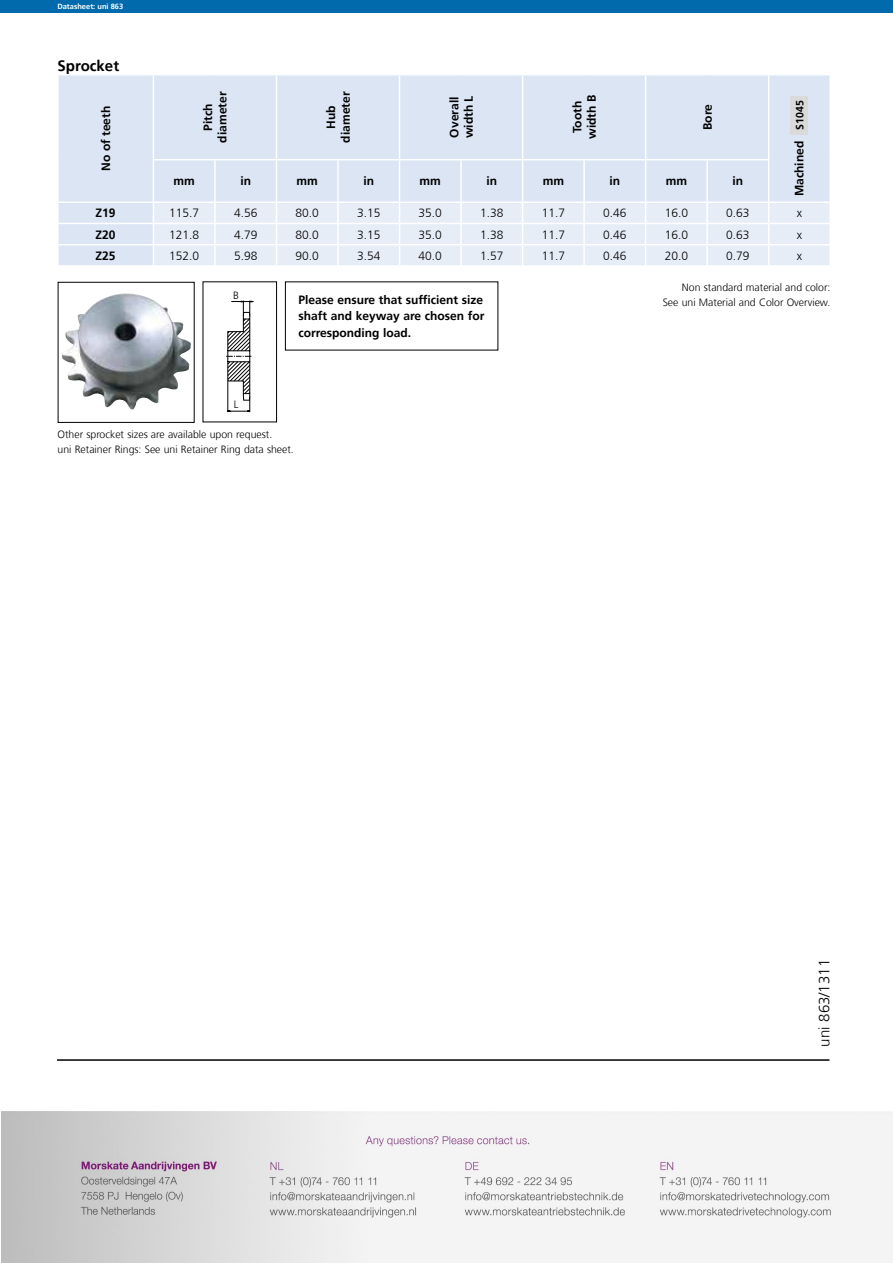
<style>
.page{position:relative;width:893px;height:1263px;background:#fff}
.page>*{position:absolute;margin:0;border:0;box-sizing:border-box;transform-origin:0 0}
.t1{font:300 15px "Frutiger";color:#000}
.t2{font:700 15px "Frutiger";color:#000}
.t3{font:700 12px/14.4px "Frutiger";color:#000;text-align:center}
.t4{font:300 12px "Frutiger";color:#000}
.t5{font:300 10.5px/15px "Frutiger";color:#000;text-align:right}
.t6{font:700 7.5px "Frutiger";color:#fff}
.s1{font-size:10.5px}
</style>
<div class="page">
<img style="left:62px;top:294px;width:115px;height:115px">
<div style="left:203px;top:282px;width:74px;height:140px;border:1px solid #000"></div>
<svg style="left:226px;top:300px;width:28px;height:112px"></svg>
<div style="left:0;top:0;width:893px;height:13px;background:#006aac"></div>
<hr style="left:57px;top:1060px;width:772px;height:1px;background:#000">
<div style="left:59px;top:75px;width:770px;height:190px;background:#dbe5f3"></div>
<hr style="left:153px;top:75px;width:1px;height:84px;background:#fff">
<hr style="left:276px;top:75px;width:1px;height:84px;background:#fff">
<hr style="left:399px;top:75px;width:1px;height:84px;background:#fff">
<hr style="left:522px;top:75px;width:1px;height:84px;background:#fff">
<hr style="left:645px;top:75px;width:1px;height:84px;background:#fff">
<hr style="left:768px;top:75px;width:1px;height:84px;background:#fff">
<hr style="left:153px;top:159px;width:62px;height:1px;background:#fff">
<hr style="left:153px;top:160px;width:1px;height:41px;background:#fff">
<hr style="left:215px;top:159px;width:61px;height:1px;background:#fff">
<hr style="left:214px;top:160px;width:2px;height:41px;background:#fff">
<hr style="left:276px;top:159px;width:62px;height:1px;background:#fff">
<hr style="left:276px;top:160px;width:1px;height:41px;background:#fff">
<hr style="left:338px;top:159px;width:61px;height:1px;background:#fff">
<hr style="left:337px;top:160px;width:2px;height:41px;background:#fff">
<hr style="left:399px;top:159px;width:62px;height:1px;background:#fff">
<hr style="left:399px;top:160px;width:1px;height:41px;background:#fff">
<hr style="left:461px;top:159px;width:62px;height:1px;background:#fff">
<hr style="left:460px;top:160px;width:2px;height:41px;background:#fff">
<hr style="left:523px;top:159px;width:61px;height:1px;background:#fff">
<hr style="left:522px;top:160px;width:1px;height:41px;background:#fff">
<hr style="left:584px;top:159px;width:62px;height:1px;background:#fff">
<hr style="left:583px;top:160px;width:2px;height:41px;background:#fff">
<hr style="left:646px;top:159px;width:61px;height:1px;background:#fff">
<hr style="left:645px;top:160px;width:1px;height:41px;background:#fff">
<hr style="left:707px;top:159px;width:62px;height:1px;background:#fff">
<hr style="left:706px;top:160px;width:2px;height:41px;background:#fff">
<hr style="left:768px;top:160px;width:1px;height:41px;background:#fff">
<hr style="left:57px;top:201px;width:96px;height:2px;background:#fff">
<hr style="left:153px;top:201px;width:62px;height:2px;background:#fff">
<hr style="left:215px;top:201px;width:61px;height:2px;background:#fff">
<hr style="left:276px;top:201px;width:62px;height:2px;background:#fff">
<hr style="left:338px;top:201px;width:61px;height:2px;background:#fff">
<hr style="left:399px;top:201px;width:62px;height:2px;background:#fff">
<hr style="left:461px;top:201px;width:62px;height:2px;background:#fff">
<hr style="left:523px;top:201px;width:61px;height:2px;background:#fff">
<hr style="left:584px;top:201px;width:62px;height:2px;background:#fff">
<hr style="left:646px;top:201px;width:61px;height:2px;background:#fff">
<hr style="left:707px;top:201px;width:62px;height:2px;background:#fff">
<hr style="left:769px;top:201px;width:62px;height:2px;background:#fff">
<hr style="left:57px;top:223px;width:96px;height:1px;background:#fff">
<hr style="left:57px;top:244px;width:96px;height:1px;background:#fff">
<svg style="left:153px;top:203px;width:677px;height:62px"></svg>
<hr style="left:829px;top:245px;width:2px;height:20px;background:#fff">
<div style="left:791px;top:96px;width:17px;height:38px;background:#dadada"></div>
<img style="left:1px;top:1111px;width:892px;height:152px">
<p class="t6" style="left:57px;top:2px;width:67px">Datasheet: uni 863</p>
<p class="t2" style="left:58px;top:57px;width:63px">Sprocket</p>
<p class="t3" style="left:99px;top:171px;width:66px;rotate:-90deg">No of teeth</p>
<p class="t3" style="left:201px;top:142px;width:52px;rotate:-90deg">Pitch diameter</p>
<p class="t3" style="left:324px;top:142px;width:52px;rotate:-90deg">Hub diameter</p>
<p class="t3" style="left:447px;top:138px;width:44px;text-align:left;rotate:-90deg">Overall width L</p>
<p class="t3" style="left:570px;top:139px;width:46px;rotate:-90deg">Tooth width B</p>
<p class="t3" style="left:700px;top:130px;width:27px;rotate:-90deg">Bore</p>
<p class="t3" style="left:792px;top:196px;width:97px;rotate:-90deg">Machined <span class="s1">S1045</span></p>
<p class="t3" style="left:173px;top:174px;width:23px">mm</p>
<p class="t3" style="left:240px;top:174px;width:12px">in</p>
<p class="t3" style="left:297px;top:174px;width:23px">mm</p>
<p class="t3" style="left:363px;top:174px;width:12px">in</p>
<p class="t3" style="left:420px;top:174px;width:23px">mm</p>
<p class="t3" style="left:486px;top:174px;width:12px">in</p>
<p class="t3" style="left:543px;top:174px;width:23px">mm</p>
<p class="t3" style="left:610px;top:174px;width:12px">in</p>
<p class="t3" style="left:666px;top:174px;width:23px">mm</p>
<p class="t3" style="left:733px;top:174px;width:12px">in</p>
<p class="t3" style="left:96px;top:206px;width:22px">Z19</p>
<p class="t4" style="left:169px;top:206px;width:32px">115.7</p>
<p class="t4" style="left:234px;top:206px;width:25px">4.56</p>
<p class="t4" style="left:296px;top:206px;width:25px">80.0</p>
<p class="t4" style="left:357px;top:206px;width:25px">3.15</p>
<p class="t4" style="left:419px;top:206px;width:25px">35.0</p>
<p class="t4" style="left:480px;top:206px;width:25px">1.38</p>
<p class="t4" style="left:542px;top:206px;width:25px">11.7</p>
<p class="t4" style="left:603px;top:206px;width:25px">0.46</p>
<p class="t4" style="left:665px;top:206px;width:25px">16.0</p>
<p class="t4" style="left:726px;top:206px;width:25px">0.63</p>
<p class="t4" style="left:797px;top:206px;width:7px">x</p>
<p class="t3" style="left:96px;top:227px;width:22px">Z20</p>
<p class="t4" style="left:169px;top:228px;width:32px">121.8</p>
<p class="t4" style="left:234px;top:228px;width:25px">4.79</p>
<p class="t4" style="left:296px;top:228px;width:25px">80.0</p>
<p class="t4" style="left:357px;top:228px;width:25px">3.15</p>
<p class="t4" style="left:419px;top:228px;width:25px">35.0</p>
<p class="t4" style="left:480px;top:228px;width:25px">1.38</p>
<p class="t4" style="left:542px;top:228px;width:25px">11.7</p>
<p class="t4" style="left:603px;top:228px;width:25px">0.46</p>
<p class="t4" style="left:665px;top:228px;width:25px">16.0</p>
<p class="t4" style="left:726px;top:228px;width:25px">0.63</p>
<p class="t4" style="left:797px;top:228px;width:7px">x</p>
<p class="t3" style="left:96px;top:249px;width:22px">Z25</p>
<p class="t4" style="left:169px;top:249px;width:32px">152.0</p>
<p class="t4" style="left:234px;top:249px;width:25px">5.98</p>
<p class="t4" style="left:296px;top:249px;width:25px">90.0</p>
<p class="t4" style="left:357px;top:249px;width:25px">3.54</p>
<p class="t4" style="left:419px;top:249px;width:25px">40.0</p>
<p class="t4" style="left:480px;top:249px;width:25px">1.57</p>
<p class="t4" style="left:542px;top:249px;width:25px">11.7</p>
<p class="t4" style="left:603px;top:249px;width:25px">0.46</p>
<p class="t4" style="left:665px;top:249px;width:25px">20.0</p>
<p class="t4" style="left:726px;top:249px;width:25px">0.79</p>
<p class="t4" style="left:797px;top:249px;width:7px">x</p>
<p class="t5" style="left:233px;top:288px;width:7px">B</p>
<p class="t5" style="left:234px;top:397px;width:6px">L</p>
<p class="t3" style="left:298px;top:291px;width:188px;line-height:16.5px;text-align:justify">Please ensure that sufficient size shaft and keyway are chosen for corresponding load.</p>
<p class="t5" style="left:663px;top:280px;width:169px">Non standard material and color:<br>See uni Material and Color Overview.</p>
<p class="t5" style="left:58px;top:427px;width:238px;text-align:left">Other sprocket sizes are available upon request.<br>uni Retainer Rings: See uni Retainer Ring data sheet.</p>
<p class="t1" style="left:816px;top:1046px;width:89px;rotate:-90deg">uni 863/1311</p>
</div>
